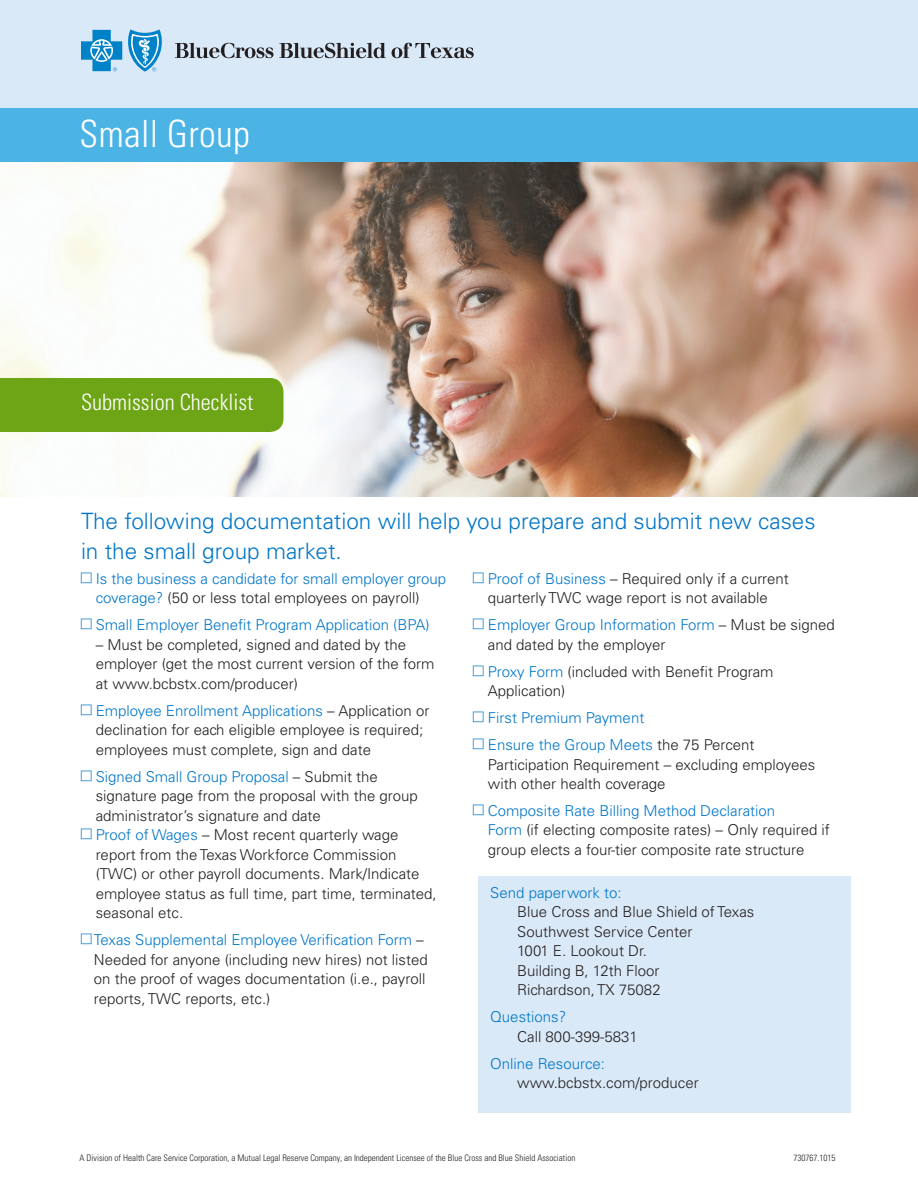
<style>
.page{position:relative;width:918px;height:1188px;background:#fff}
.page>*{position:absolute;margin:0;border:0;box-sizing:border-box;transform-origin:0 0}
.t1{font:300 condensed 37.5px "Univers LT Std";letter-spacing:.01em;color:#fff}
.t2{font:300 22.5px/30px "Univers LT Std";color:#0076c8}
.t3{font:300 condensed 22.5px "Univers LT Std";color:#fff}
.t4{font:300 15px/19.5px "Univers LT Std";color:#231f20}
.t5{font:300 15px/19.5px "Univers LT Std";color:#0076c8}
.t6{font:300 condensed 9px "Univers LT Std";color:#231f20}
.s1{color:#231f20}
.s2{color:#0076c8}
</style>
<div class="page">
<div style="left:478px;top:876px;width:372px;height:236px;background:#dae9f7"></div>
<img style="left:0;top:162px;width:918px;height:335px">
<div style="left:0;top:0;width:918px;height:108px;background:#dae9f7"></div>
<svg style="left:175px;top:43px;width:98px;height:15px"></svg>
<svg style="left:279px;top:43px;width:107px;height:15px"></svg>
<svg style="left:392px;top:43px;width:82px;height:15px"></svg>
<svg style="left:81px;top:29px;width:81px;height:43px"></svg>
<div style="left:0;top:378px;width:284px;height:54px;background:#6ea516"></div>
<div style="left:0;top:108px;width:918px;height:54px;background:#4cb4e5"></div>
<p class="t1" style="left:80px;top:111px;width:172px">Small Group</p>
<p class="t3" style="left:81px;top:389px;width:174px">Submission Checklist</p>
<p class="t2" style="left:81px;top:506px;width:736px">The following documentation will help you prepare and submit new cases in the small group market.</p>
<p class="t5" style="left:96px;top:569px;width:352px">Is the business a candidate for small employer group coverage? <span class="s1">(50 or less total employees on payroll)</span></p>
<p class="t5" style="left:96px;top:615px;width:336px">Small Employer Benefit Program Application (BPA)</p>
<p class="t4" style="left:96px;top:635px;width:340px">– Must be completed, signed and dated by the employer (get the most current version of the form at www.bcbstx.com/producer)</p>
<p class="t4" style="left:96px;top:701px;width:335px"><span class="s2">Employee Enrollment Applications</span> – Application or declination for each eligible employee is required; employees must complete, sign and date</p>
<p class="t4" style="left:96px;top:767px;width:324px"><span class="s2">Signed Small Group Proposal</span> – Submit the signature page from the proposal with the group administrator’s signature and date</p>
<p class="t4" style="left:96px;top:825px;width:343px"><span class="s2">Proof of Wages</span> – Most recent quarterly wage report from the Texas Workforce Commission (TWC) or other payroll documents. Mark/Indicate employee status as full time, part time, terminated, seasonal etc.</p>
<p class="t4" style="left:94px;top:930px;width:335px"><span class="s2">Texas Supplemental Employee Verification Form</span> – Needed for anyone (including new hires) not listed on the proof of wages documentation (i.e., payroll reports, TWC reports, etc.)</p>
<p class="t4" style="left:488px;top:569px;width:303px"><span class="s2">Proof of Business</span> – Required only if a current quarterly TWC wage report is not available</p>
<p class="t4" style="left:488px;top:615px;width:348px"><span class="s2">Employer Group Information Form</span> – Must be signed and dated by the employer</p>
<p class="t4" style="left:488px;top:662px;width:287px"><span class="s2">Proxy Form</span> (included with Benefit Program<br>Application)</p>
<p class="t5" style="left:488px;top:708px;width:158px">First Premium Payment</p>
<p class="t4" style="left:488px;top:735px;width:329px"><span class="s2">Ensure the Group Meets</span> the 75 Percent<br>Participation Requirement – excluding employees with other health coverage</p>
<p class="t4" style="left:488px;top:801px;width:343px"><span class="s2">Composite Rate Billing Method Declaration<br>Form</span> (if electing composite rates) – Only required if group elects a four-tier composite rate structure</p>
<p class="t5" style="left:490px;top:882px;width:133px">Send paperwork to:</p>
<p class="t4" style="left:517px;top:902px;width:239px">Blue Cross and Blue Shield of Texas</p>
<p class="t4" style="left:517px;top:921px;width:177px">Southwest Service Center</p>
<p class="t4" style="left:517px;top:941px;width:131px">1001 E. Lookout Dr.</p>
<p class="t4" style="left:517px;top:960px;width:144px">Building B, 12th Floor</p>
<p class="t4" style="left:517px;top:980px;width:145px">Richardson, TX 75082</p>
<p class="t5" style="left:490px;top:1007px;width:77px">Questions?</p>
<p class="t4" style="left:517px;top:1026px;width:122px">Call 800-399-5831</p>
<p class="t5" style="left:490px;top:1053px;width:116px">Online Resource:</p>
<p class="t4" style="left:517px;top:1073px;width:183px">www.bcbstx.com/producer</p>
<p class="t6" style="left:80px;top:1153px;width:497px">A Division of Health Care Service Corporation, a Mutual Legal Reserve Company, an Independent Licensee of the Blue Cross and Blue Shield Association</p>
<p class="t6" style="left:794px;top:1153px;width:43px">730767.1015</p>
</div>
